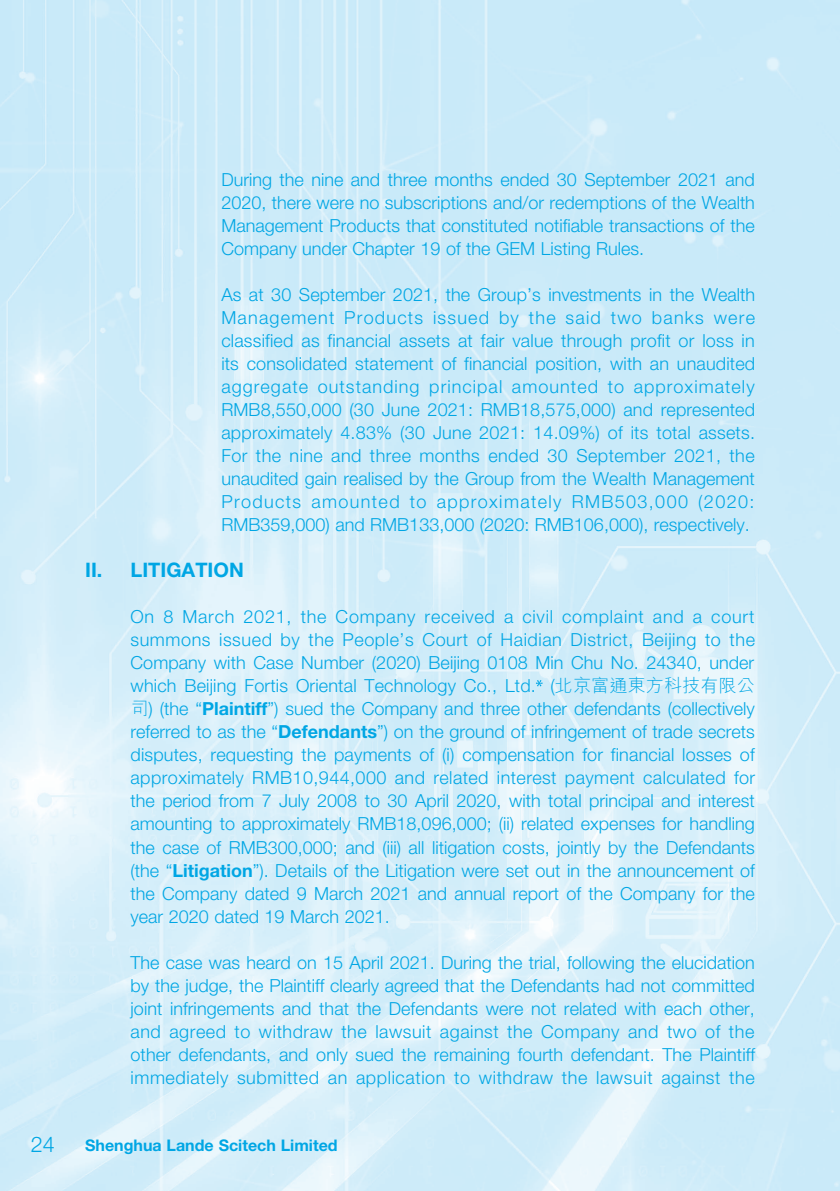
<style>
.page{position:relative;width:840px;height:1191px;background:#fff}
.page>*{position:absolute;margin:0;border:0;box-sizing:border-box;transform-origin:0 0}
.t1{font:300 21.6px "Helvetica Neue LT Std";color:#00a6e4}
.t2{font:700 20px "Helvetica Neue LT Std";color:#00a6e4}
.t3{font:300 18px/23px "Helvetica Neue LT Std";color:#00a6e4;text-align:justify}
.t4{font:700 16px "Helvetica Neue LT Std";color:#00a6e4}
.s1{font-family:"M Hei HK"}
.s2{font-weight:700}
</style>
<div class="page">
<img style="left:0;top:0;width:839px;height:1191px">
<svg style="left:534px;top:680px;width:9px;height:6px"></svg>
<p class="t3" style="left:221px;top:168px;width:535px">During the nine and three months ended 30 September 2021 and 2020, there were no subscriptions and/or redemptions of the Wealth Management Products that constituted notifiable transactions of the Company under Chapter 19 of the GEM Listing Rules.</p>
<p class="t3" style="left:221px;top:283px;width:535px">As at 30 September 2021, the Group’s investments in the Wealth Management Products issued by the said two banks were classified as financial assets at fair value through profit or loss in its consolidated statement of financial position, with an unaudited aggregate outstanding principal amounted to approximately RMB8,550,000 (30 June 2021: RMB18,575,000) and represented approximately 4.83% (30 June 2021: 14.09%) of its total assets.<br>For the nine and three months ended 30 September 2021, the unaudited gain realised by the Group from the Wealth Management Products amounted to approximately RMB503,000 (2020:<br>RMB359,000) and RMB133,000 (2020: RMB106,000), respectively.</p>
<p class="t2" style="left:85px;top:558px;width:160px">II. LITIGATION</p>
<p class="t3" style="left:130px;top:605px;width:626px">On 8 March 2021, the Company received a civil complaint and a court summons issued by the People’s Court of Haidian District, Beijing to the Company with Case Number (2020) Beijing 0108 Min Chu No. 24340, under which Beijing Fortis Oriental Technology Co., Ltd. (<span class="s1">北京富通東方科技有限公司</span>) (the “<span class="s2">Plaintiff</span>”) sued the Company and three other defendants (collectively referred to as the “<span class="s2">Defendants</span>”) on the ground of infringement of trade secrets disputes, requesting the payments of (i) compensation for financial losses of approximately RMB10,944,000 and related interest payment calculated for the period from 7 July 2008 to 30 April 2020, with total principal and interest amounting to approximately RMB18,096,000; (ii) related expenses for handling the case of RMB300,000; and (iii) all litigation costs, jointly by the Defendants (the “<span class="s2">Litigation</span>”). Details of the Litigation were set out in the announcement of the Company dated 9 March 2021 and annual report of the Company for the year 2020 dated 19 March 2021.</p>
<p class="t3" style="left:130px;top:950px;width:625px">The case was heard on 15 April 2021. During the trial, following the elucidation by the judge, the Plaintiff clearly agreed that the Defendants had not committed joint infringements and that the Defendants were not related with each other, and agreed to withdraw the lawsuit against the Company and two of the other defendants, and only sued the remaining fourth defendant. The Plaintiff immediately submitted an application to withdraw the lawsuit against the</p>
<p class="t1" style="left:31px;top:1131px;width:26px">24</p>
<p class="t4" style="left:85px;top:1135px;width:254px">Shenghua Lande Scitech Limited</p>
</div>
